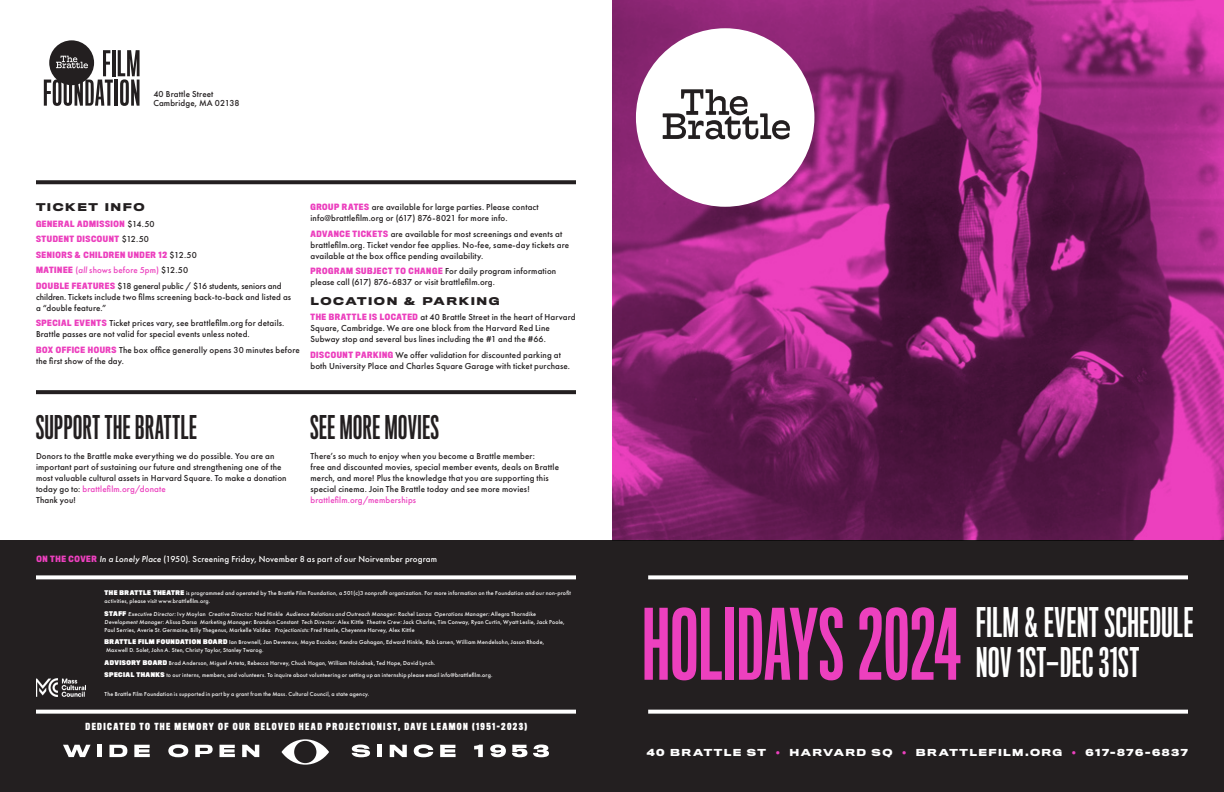
<style>
.page{position:relative;width:1224px;height:792px;background:#fff}
.page>*{position:absolute;margin:0;border:0;box-sizing:border-box;transform-origin:0 0}
.Cover_Header{font:90px "Titling Gothic FB Skyline Standard";letter-spacing:.01em;color:#ec40be}
.Cover_Header-2{font:37.5px "Titling Gothic FB Skyline Standard";letter-spacing:.025em;color:#fff}
.Cover_Header-3{font:30px "Titling Gothic FB Skyline Standard";letter-spacing:.025em;color:#231f20}
.Cover_Header-4{font:700 10px "Titling Gothic FB Wide";letter-spacing:.15em;color:#231f20}
.back_copy{font:500 9px/11px "Futura PT";letter-spacing:.015em;color:#231f20}
.Cover_Header-5{font:500 9px/11px "Futura PT";letter-spacing:.015em;color:#231f20}
.back_copy-2{font:500 9px "Futura PT";letter-spacing:.015em;color:#fff}
.Cover_Header-6{font:700 9px "Titling Gothic FB Compressed";letter-spacing:.16em;color:#fff}
.Cover_Header-7{font:700 9px "Titling Gothic FB Wide";letter-spacing:.155em;color:#fff}
.back_copy-3{font:500 9px "Futura PT";letter-spacing:.01em;color:#ec40be}
.Cover_Header-8{font:500 9px "Futura PT";letter-spacing:.015em;color:#ec40be}
.back_copy-4{font:700 8px "Titling Gothic FB Condensed";letter-spacing:.07em;color:#ec40be}
.Cover_Header-9{font:500 6px/8px "Futura PT";letter-spacing:.025em;color:#fff}
.s1{font-family:"Futura PT";font-weight:500;font-size:9px;color:#231f20}
.s2{font-family:"Titling Gothic FB Condensed";font-weight:700;font-size:8px}
.s3{font-style:italic}
.s4{color:#231f20}
.s5{font-family:"Titling Gothic FB Condensed";font-weight:700;font-size:8px;color:#ec40be}
.s6{color:#ec40be}
.s7{font-family:"Titling Gothic FB Condensed";font-weight:900}
.s8{font-family:"Titling Gothic FB Condensed";color:#ec40be}
</style>
<div class="page">
<div style="left:612px;top:540px;width:612px;height:252px;background:#231f20"></div>
<div style="left:0;top:540px;width:612px;height:252px;background:#231f20"></div>
<svg style="left:648px;top:710px;width:540px;height:4px;background:#eaeaea"></svg>
<svg style="left:648px;top:575px;width:540px;height:4px;background:#e8e8e8"></svg>
<div style="left:49px;top:40px;width:45px;height:45px;background:#231f20;border-radius:50%"></div>
<svg style="left:44px;top:50px;width:96px;height:56px"></svg>
<svg style="left:36px;top:180px;width:540px;height:4px;background:#302d2d"></svg>
<svg style="left:36px;top:390px;width:540px;height:4px;background:#2b2728"></svg>
<svg style="left:36px;top:710px;width:540px;height:4px;background:#ebeaea"></svg>
<svg style="left:36px;top:575px;width:540px;height:4px;background:#e9e8e8"></svg>
<img style="left:36px;top:679px;width:49px;height:18px">
<svg style="left:63px;top:745px;width:28px;height:12px"></svg>
<div style="left:97px;top:745px;width:5px;height:12px;background:#fff"></div>
<svg style="left:109px;top:745px;width:18px;height:12px"></svg>
<svg style="left:134px;top:745px;width:16px;height:12px"></svg>
<svg style="left:168px;top:744px;width:20px;height:13px"></svg>
<svg style="left:195px;top:745px;width:18px;height:12px"></svg>
<svg style="left:220px;top:745px;width:15px;height:12px"></svg>
<svg style="left:242px;top:745px;width:17px;height:12px"></svg>
<svg style="left:352px;top:745px;width:18px;height:12px"></svg>
<div style="left:377px;top:745px;width:5px;height:12px;background:#fff"></div>
<svg style="left:390px;top:745px;width:17px;height:12px"></svg>
<svg style="left:414px;top:744px;width:19px;height:13px"></svg>
<svg style="left:440px;top:745px;width:16px;height:12px"></svg>
<svg style="left:474px;top:745px;width:9px;height:12px"></svg>
<svg style="left:490px;top:745px;width:16px;height:12px"></svg>
<svg style="left:512px;top:745px;width:15px;height:12px"></svg>
<svg style="left:533px;top:745px;width:16px;height:12px"></svg>
<svg style="left:281px;top:739px;width:48px;height:26px"></svg>
<img style="left:612px;top:0;width:612px;height:540px">
<div style="left:636px;top:28px;width:178px;height:179px;background:#fff;border-radius:50%"></div>
<svg style="left:663px;top:89px;width:127px;height:50px"></svg>
<p class="Cover_Header-5" style="left:153px;top:89px;width:88px;line-height:9px">40 Brattle Street<br>Cambridge, MA 02138</p>
<p class="Cover_Header-4" style="left:36px;top:201px;width:110px">TICKET INFO</p>
<p class="back_copy-4" style="left:36px;top:219px;width:120px">GENERAL ADMISSION <span class="s1">$14.50</span></p>
<p class="back_copy-4" style="left:36px;top:234px;width:114px">STUDENT DISCOUNT <span class="s1">$12.50</span></p>
<p class="back_copy-4" style="left:36px;top:250px;width:162px">SENIORS &amp; CHILDREN UNDER 12 <span class="s1">$12.50</span></p>
<p class="back_copy-3" style="left:36px;top:265px;width:154px"><span class="s2">MATINEE</span> (<span class="s3">all</span> shows before 5pm) <span class="s4">$12.50</span></p>
<p class="back_copy" style="left:36px;top:280px;width:257px"><span class="s5">DOUBLE FEATURES</span> $18 general public / $16 students, seniors and children. Tickets include two films screening back-to-back and listed as a “double feature.”</p>
<p class="back_copy" style="left:36px;top:318px;width:250px"><span class="s5">SPECIAL EVENTS</span> Ticket prices vary, see brattlefilm.org for details.<br>Brattle passes are not valid for special events unless noted.</p>
<p class="back_copy" style="left:36px;top:344px;width:265px"><span class="s5">BOX OFFICE HOURS</span> The box office generally opens 30 minutes before the first show of the day.</p>
<p class="back_copy" style="left:310px;top:202px;width:230px"><span class="s5">GROUP RATES</span> are available for large parties. Please contact info@brattlefilm.org or (617) 876-8021 for more info.</p>
<p class="back_copy" style="left:310px;top:228px;width:260px"><span class="s5">ADVANCE TICKETS</span> are available for most screenings and events at brattlefilm.org. Ticket vendor fee applies. No-fee, same-day tickets are available at the box office pending availability.</p>
<p class="back_copy" style="left:310px;top:266px;width:247px"><span class="s5">PROGRAM SUBJECT TO CHANGE</span> For daily program information please call (617) 876-6837 or visit brattlefilm.org.</p>
<p class="Cover_Header-4" style="left:310px;top:294px;width:191px">LOCATION &amp; PARKING</p>
<p class="back_copy" style="left:310px;top:312px;width:267px"><span class="s5">THE BRATTLE IS LOCATED</span> at 40 Brattle Street in the heart of Harvard<br>Square, Cambridge. We are one block from the Harvard Red Line<br>Subway stop and several bus lines including the #1 and the #66.</p>
<p class="back_copy" style="left:310px;top:349px;width:261px"><span class="s5">DISCOUNT PARKING</span> We offer validation for discounted parking at both University Place and Charles Square Garage with ticket purchase.</p>
<p class="Cover_Header-3" style="left:36px;top:410px;width:162px">SUPPORT THE BRATTLE</p>
<p class="Cover_Header-5" style="left:36px;top:450px;width:252px">Donors to the Brattle make everything we do possible. You are an important part of sustaining our future and strengthening one of the most valuable cultural assets in Harvard Square. To make a donation today go to: <span class="s6">brattlefilm.org/donate</span></p>
<p class="Cover_Header-5" style="left:36px;top:494px;width:41px">Thank you!</p>
<p class="Cover_Header-3" style="left:310px;top:410px;width:130px">SEE MORE MOVIES</p>
<p class="Cover_Header-5" style="left:310px;top:450px;width:250px">There’s so much to enjoy when you become a Brattle member:<br>free and discounted movies, special member events, deals on Brattle merch, and more! Plus the knowledge that you are supporting this special cinema. Join The Brattle today and see more movies!</p>
<p class="Cover_Header-8" style="left:310px;top:494px;width:107px">brattlefilm.org/memberships</p>
<p class="back_copy-2" style="left:36px;top:554px;width:402px"><span class="s5">ON THE COVER</span> <span class="s3">In a Lonely Place</span> (1950). Screening Friday, November 8 as part of our Noirvember program</p>
<p class="Cover_Header-9" style="left:105px;top:589px;width:468px"><span class="s7">THE BRATTLE THEATRE</span> is programmed and operated by The Brattle Film Foundation, a 501(c)3 nonprofit organization. For more information on the Foundation and our non-profit activities, please visit www.brattlefilm.org.</p>
<p class="Cover_Header-9" style="left:105px;top:610px;width:462px"><span class="s7">STAFF</span> <span class="s3">Executive Director:</span> Ivy Moylan <span class="s3">Creative Director:</span> Ned Hinkle <span class="s3">Audience Relations and Outreach Manager:</span> Rachel Lanza <span class="s3">Operations Manager:</span> Allegra Thorndike<br><span class="s3">Development Manager:</span> Alissa Darsa <span class="s3">Marketing Manager:</span> Brandon Constant <span class="s3">Tech Director:</span> Alex Kittle <span class="s3">Theatre Crew:</span> Jack Charles, Tim Conway, Ryan Curtin, Wyatt Leslie, Jack Poole,<br>Paul Serries, Averie St. Germaine, Billy Thegenus, Markelle Valdez <span class="s3">Projectionists:</span> Fred Hanle, Cheyenne Harvey, Alex Kittle</p>
<p class="Cover_Header-9" style="left:105px;top:638px;width:441px"><span class="s7">BRATTLE FILM FOUNDATION BOARD</span> Ian Brownell, Jan Devereux, Maya Escobar, Kendra Gahagan, Edward Hinkle, Rob Larsen, William Mendelsohn, Jason Rhode,<br>Maxwell D. Solet, John A. Sten, Christy Taylor, Stanley Twarog.</p>
<p class="Cover_Header-9" style="left:105px;top:659px;width:332px"><span class="s7">ADVISORY BOARD</span> Brad Anderson, Miguel Arteta, Rebecca Harvey, Chuck Hogan, William Holodnak, Ted Hope, David Lynch.</p>
<p class="Cover_Header-9" style="left:105px;top:671px;width:389px"><span class="s7">SPECIAL THANKS</span> to our interns, members, and volunteers. To inquire about volunteering or setting up an internship please email info@brattlefilm.org.</p>
<p class="Cover_Header-9" style="left:105px;top:690px;width:266px">The Brattle Film Foundation is supported in part by a grant from the Mass. Cultural Council, a state agency.</p>
<p class="Cover_Header-6" style="left:86px;top:721px;width:443px">DEDICATED TO THE MEMORY OF OUR BELOVED HEAD PROJECTIONIST, DAVE LEAMON (1951-2023)</p>
<p class="Cover_Header" style="left:642px;top:594px;width:320px">HOLIDAYS 2024</p>
<p class="Cover_Header-2" style="left:976px;top:602px;width:218px">FILM &amp; EVENT SCHEDULE</p>
<p class="Cover_Header-2" style="left:976px;top:641px;width:164px">NOV 1ST—DEC 31ST</p>
<p class="Cover_Header-7" style="left:647px;top:747px;width:543px">40 BRATTLE ST <span class="s8">•</span> HARVARD SQ <span class="s8">•</span> BRATTLEFILM.ORG <span class="s8">•</span> 617-876-6837</p>
</div>
